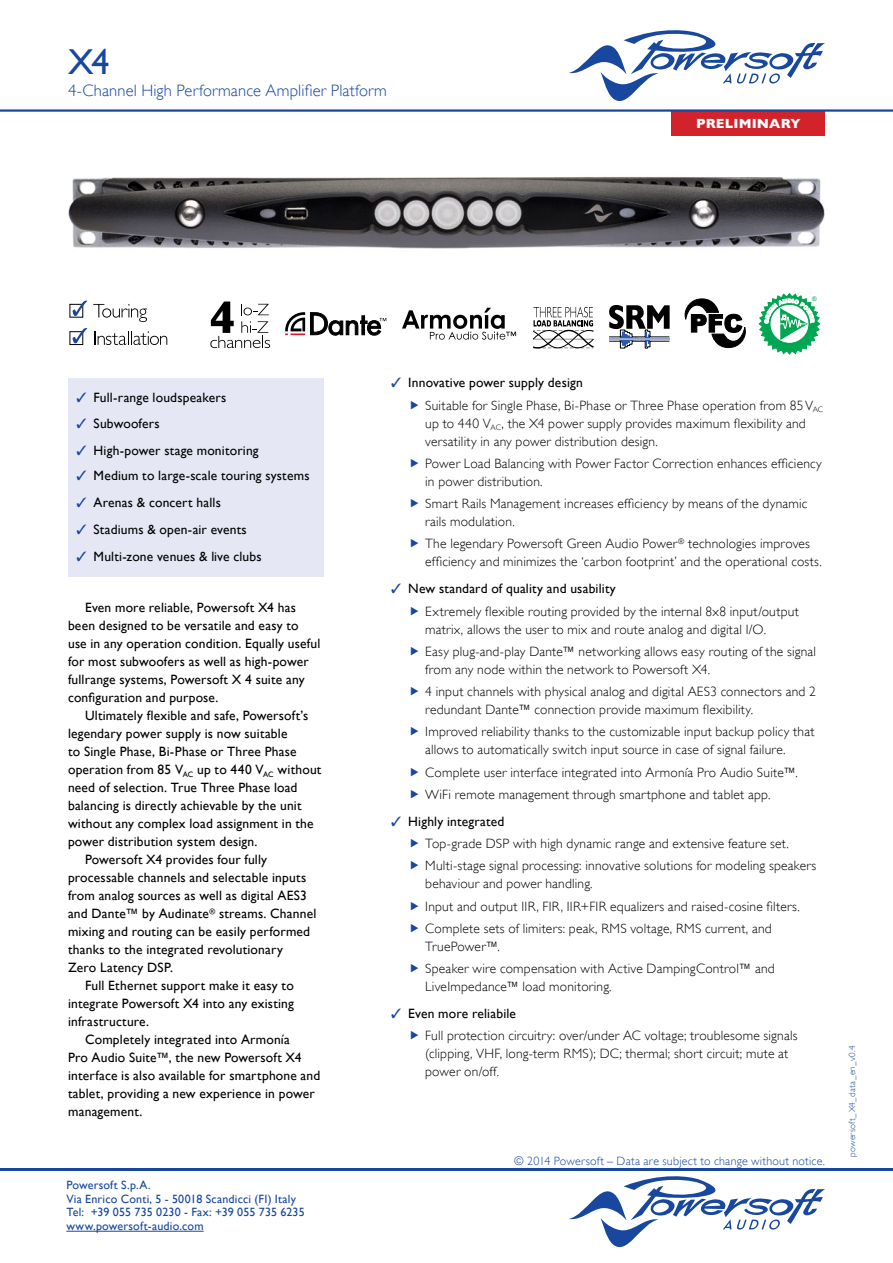
<style>
.page{position:relative;width:893px;height:1263px;background:#fff}
.page>*{position:absolute;margin:0;border:0;box-sizing:border-box;transform-origin:0 0}
.t1{font:36px "Gill Sans";color:#17479e}
.t2{font:300 16.5px "Gill Sans";letter-spacing:.01em;color:#17479e}
.t3{font:300 13.5px/22.2px "Gill Sans";letter-spacing:.015em;color:#000101}
.t4{font:13.5px/18px "Gill Sans";letter-spacing:.015em;color:#000101}
.t5{font:700 13.5px "Gill Sans";letter-spacing:.01em;color:#fff}
.t6{font:12px/13.5px "Gill Sans";letter-spacing:.015em;color:#17479e}
.t7{font:300 12px "Gill Sans";letter-spacing:.02em;color:#17479e}
.t8{font:300 9px "Gill Sans";letter-spacing:.025em;color:#17479e}
.t9{font:6.3px "Arial";color:#00a651}
.s1{color:#17479e}
.s2{font-weight:400}
</style>
<div class="page">
<div style="left:672px;top:111px;width:153px;height:25px;background:#d2232a"></div>
<svg style="left:569px;top:1176px;width:256px;height:72px"></svg>
<hr style="left:66px;top:1231px;width:138px;height:1px;background:#17479e">
<svg style="left:569px;top:30px;width:256px;height:72px"></svg>
<hr style="left:0;top:1168px;width:893px;height:2px;background:#17479e">
<hr style="left:0;top:109px;width:893px;height:3px;background:#17479e">
<div style="left:68px;top:378px;width:255px;height:198px;background:#e6e7f4"></div>
<svg style="left:759px;top:293px;width:61px;height:61px"></svg>
<svg style="left:685px;top:299px;width:60px;height:49px"></svg>
<svg style="left:533px;top:307px;width:61px;height:42px"></svg>
<svg style="left:609px;top:305px;width:61px;height:44px"></svg>
<hr style="left:609px;top:339px;width:61px;height:1px;background:#fff">
<svg style="left:402px;top:308px;width:114px;height:32px"></svg>
<svg style="left:93px;top:304px;width:54px;height:18px"></svg>
<svg style="left:95px;top:331px;width:72px;height:14px"></svg>
<div style="left:70px;top:331px;width:13px;height:14px;border:1px solid #000"></div>
<svg style="left:73px;top:328px;width:14px;height:15px"></svg>
<svg style="left:73px;top:301px;width:14px;height:15px"></svg>
<svg style="left:210px;top:301px;width:60px;height:47px"></svg>
<img style="left:68px;top:177px;width:757px;height:72px">
<svg style="left:285px;top:312px;width:101px;height:24px"></svg>
<h1 class="t1" style="left:68px;top:40px;width:43px">X4</h1>
<p class="t2" style="left:68px;top:81px;width:320px">4-Channel High Performance Amplifier Platform</p>
<p class="t5" style="left:696px;top:115px;width:106px">PRELIMINARY</p>
<p class="t4" style="left:77px;top:388px;width:151px"><span class="s1">✓</span> Full-range loudspeakers</p>
<p class="t4" style="left:77px;top:414px;width:85px"><span class="s1">✓</span> Subwoofers</p>
<p class="t4" style="left:77px;top:441px;width:184px"><span class="s1">✓</span> High-power stage monitoring</p>
<p class="t4" style="left:77px;top:466px;width:235px"><span class="s1">✓</span> Medium to large-scale touring systems</p>
<p class="t4" style="left:77px;top:493px;width:146px"><span class="s1">✓</span> Arenas &amp; concert halls</p>
<p class="t4" style="left:77px;top:520px;width:172px"><span class="s1">✓</span> Stadiums &amp; open-air events</p>
<p class="t4" style="left:77px;top:547px;width:187px"><span class="s1">✓</span> Multi-zone venues &amp; live clubs</p>
<p class="t4" style="left:68px;top:598px;width:254px;text-indent:17px">Even more reliable, Powersoft X4 has been designed to be versatile and easy to use in any operation condition. Equally useful for most subwoofers as well as high-power fullrange systems, Powersoft X 4 suite any configuration and purpose.</p>
<p class="t4" style="left:85px;top:706px;width:225px">Ultimately flexible and safe, Powersoft’s</p>
<p class="t4" style="left:68px;top:724px;width:221px">legendary power supply is now suitable</p>
<p class="t4" style="left:68px;top:742px;width:230px">to Single Phase, Bi-Phase or Three Phase</p>
<p class="t4" style="left:68px;top:760px;width:255px">operation from 85 V<sub>AC</sub> up to 440 V<sub>AC</sub> without</p>
<p class="t4" style="left:68px;top:778px;width:231px">need of selection. True Three Phase load</p>
<p class="t4" style="left:68px;top:796px;width:235px">balancing is directly achievable by the unit</p>
<p class="t4" style="left:68px;top:814px;width:247px">without any complex load assignment in the</p>
<p class="t4" style="left:68px;top:832px;width:191px">power distribution system design.</p>
<p class="t4" style="left:85px;top:850px;width:184px">Powersoft X4 provides four fully</p>
<p class="t4" style="left:68px;top:868px;width:240px">processable channels and selectable inputs</p>
<p class="t4" style="left:68px;top:886px;width:240px">from analog sources as well as digital AES3</p>
<p class="t4" style="left:68px;top:904px;width:250px">and Dante™ by Audinate<sup>®</sup> streams. Channel</p>
<p class="t4" style="left:68px;top:922px;width:244px">mixing and routing can be easily performed</p>
<p class="t4" style="left:68px;top:940px;width:216px">thanks to the integrated revolutionary</p>
<p class="t4" style="left:68px;top:958px;width:106px">Zero Latency DSP.</p>
<p class="t4" style="left:85px;top:976px;width:210px">Full Ethernet support make it easy to</p>
<p class="t4" style="left:68px;top:994px;width:227px">integrate Powersoft X4 into any existing</p>
<p class="t4" style="left:68px;top:1012px;width:83px">infrastructure.</p>
<p class="t4" style="left:85px;top:1030px;width:206px">Completely integrated into Armonía</p>
<p class="t4" style="left:68px;top:1048px;width:235px">Pro Audio Suite™, the new Powersoft X4</p>
<p class="t4" style="left:68px;top:1066px;width:254px">interface is also available for smartphone and</p>
<p class="t4" style="left:68px;top:1084px;width:248px">tablet, providing a new experience in power</p>
<p class="t4" style="left:68px;top:1102px;width:76px">management.</p>
<p class="t6" style="left:66px;top:1178px;width:240px">Powersoft S.p.A.<br>Via Enrico Conti, 5 - 50018 Scandicci (FI) Italy Tel: +39 055 735 0230 - Fax: +39 055 735 6235 www.powersoft-audio.com</p>
<p class="t9" style="left:812px;top:295px;width:6px">®</p>
<p class="t3" style="left:425px;top:372px;width:399px;text-indent:-34px"><span class="s1">✓</span> <span class="s2">Innovative power supply design<br></span>Suitable for Single Phase, Bi-Phase or Three Phase operation from 85V<sub>AC</sub></p>
<p class="t3" style="left:425px;top:414px;width:382px;line-height:18px">up to 440 V<sub>AC</sub>, the X4 power supply provides maximum flexibility and versatility in any power distribution design.</p>
<p class="t3" style="left:425px;top:454px;width:398px;line-height:18px">Power Load Balancing with Power Factor Correction enhances efficiency in power distribution.</p>
<p class="t3" style="left:425px;top:495px;width:384px;line-height:18px">Smart Rails Management increases efficiency by means of the dynamic rails modulation.</p>
<p class="t3" style="left:425px;top:535px;width:398px;line-height:18px">The legendary Powersoft Green Audio Power<sup>®</sup> technologies improves efficiency and minimizes the ‘carbon footprint’ and the operational costs.</p>
<p class="t3" style="left:425px;top:578px;width:375px;text-indent:-34px"><span class="s1">✓</span> <span class="s2">New standard of quality and usability<br></span>Extremely flexible routing provided by the internal 8x8 input/output</p>
<p class="t3" style="left:425px;top:618px;width:392px">matrix, allows the user to mix and route analog and digital I/O.<br>Easy plug-and-play Dante™ networking allows easy routing of the signal</p>
<p class="t3" style="left:425px;top:658px;width:392px">from any node within the network to Powersoft X4.<br>4 input channels with physical analog and digital AES3 connectors and 2</p>
<p class="t3" style="left:425px;top:698px;width:391px">redundant Dante™ connection provide maximum flexibility.<br>Improved reliability thanks to the customizable input backup policy that</p>
<p class="t3" style="left:425px;top:739px;width:374px">allows to automatically switch input source in case of signal failure.<br>Complete user interface integrated into Armonía Pro Audio Suite™.<br>WiFi remote management through smartphone and tablet app.</p>
<p class="t3" style="left:425px;top:810px;width:393px;text-indent:-34px"><span class="s1">✓</span> <span class="s2">Highly integrated<br></span>Top-grade DSP with high dynamic range and extensive feature set.<br>Multi-stage signal processing: innovative solutions for modeling speakers</p>
<p class="t3" style="left:425px;top:873px;width:376px">behaviour and power handling.<br>Input and output IIR, FIR, IIR+FIR equalizers and raised-cosine filters.<br>Complete sets of limiters: peak, RMS voltage, RMS current, and</p>
<p class="t3" style="left:425px;top:935px;width:351px">TruePower™.<br>Speaker wire compensation with Active DampingControl™ and</p>
<p class="t3" style="left:425px;top:975px;width:188px">LiveImpedance™ load monitoring.</p>
<p class="t3" style="left:425px;top:1002px;width:374px;text-indent:-34px"><span class="s1">✓</span> <span class="s2">Even more reliabile<br></span>Full protection circuitry: over/under AC voltage; troublesome signals</p>
<p class="t3" style="left:425px;top:1045px;width:365px;line-height:18px">(clipping, VHF, long-term RMS); DC; thermal; short circuit; mute at power on/off.</p>
<p class="t7" style="left:514px;top:1154px;width:312px">© 2014 Powersoft – Data are subject to change without notice.</p>
<p class="t8" style="left:847px;top:1157px;width:112px;rotate:-90deg">powersoft_X4_data_en_v0.4</p>
</div>
